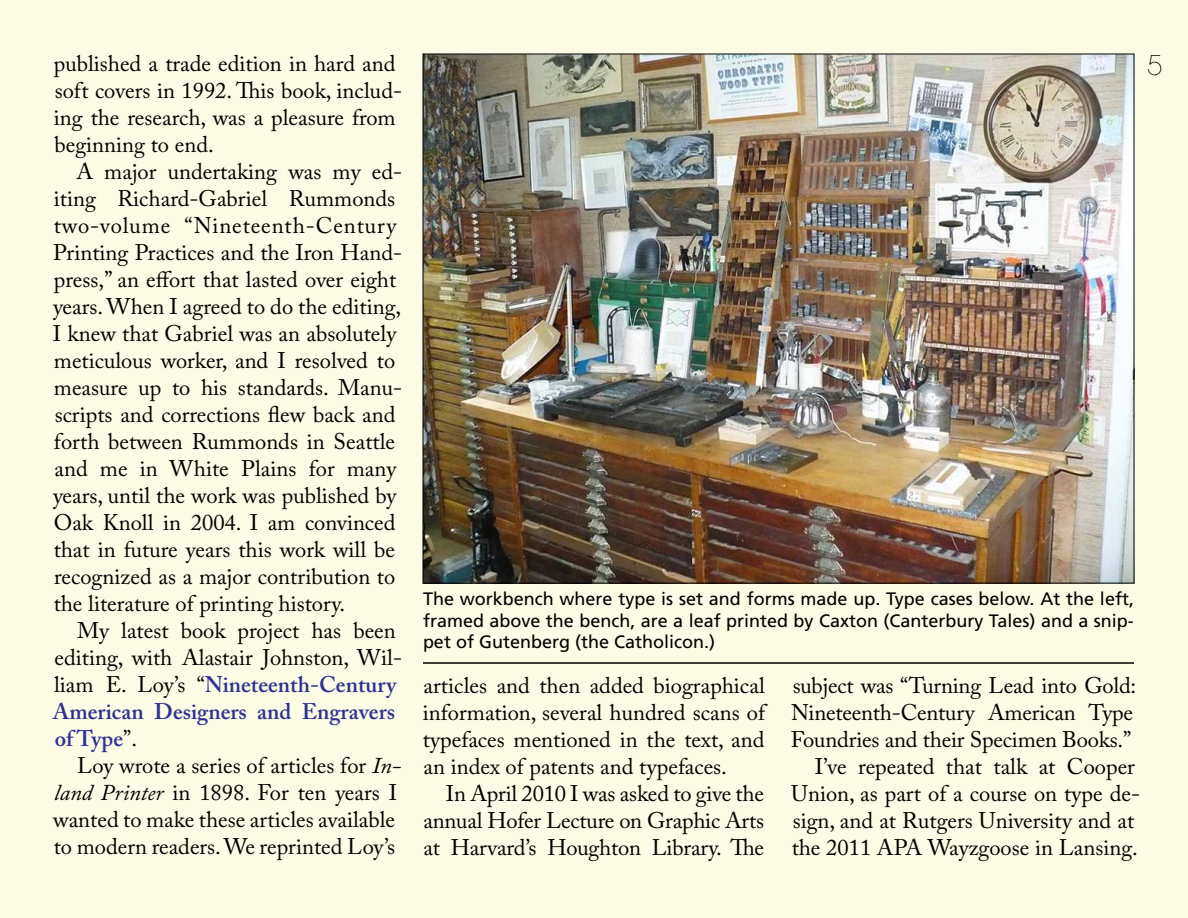
<style>
.page{position:relative;width:1188px;height:918px;background:#fcfbe6}
.page>*{position:absolute;margin:0;border:0;box-sizing:border-box;transform-origin:0 0}
.t1{font:200 27px "Avant Garde";color:#000}
.t2{font:22.5px/27px "Adobe Caslon Pro";color:#000}
.t3{font:18px/21.6px "Frutiger";color:#000;text-align:justify}
.s1{font-weight:600;color:#2e3192}
.s2{font-style:italic}
</style>
<div class="page">
<img style="left:425px;top:56px;width:707px;height:526px">
<hr style="left:423px;top:662px;width:711px;height:2px;background:#000">
<p class="t2" style="left:54px;top:49px;width:343px">published a trade edition in hard and</p>
<p class="t1" style="left:1148px;top:49px;width:16px">5</p>
<p class="t2" style="left:54px;top:76px;width:350px">soft covers in 1992. This book, includ&shy;ing the research, was a pleasure from beginning to end.</p>
<p class="t2" style="left:53px;top:157px;width:351px;text-indent:23px">A major undertaking was my ed&shy;iting Richard-Gabriel Rummonds two-volume “Nineteenth-Century Printing Practices and the Iron Hand&shy;press,” an effort that lasted over eight years. When I agreed to do the editing, I knew that Gabriel was an absolutely meticulous worker, and I resolved to measure up to his standards. Manu&shy;scripts and corrections flew back and forth between Rummonds in Seattle and me in White Plains for many years, until the work was published by Oak Knoll in 2004. I am convinced that in future years this work will be recognized as a major contribution to the literature of printing history.</p>
<p class="t2" style="left:53px;top:616px;width:351px;text-indent:25px">My latest book project has been editing, with Alastair Johnston, Wil&shy;liam E. Loy’s “<span class="s1">Nineteenth-Century<br>American Designers and Engravers of Type</span>”.</p>
<p class="t2" style="left:53px;top:751px;width:349px;text-indent:24px">Loy wrote a series of articles for <span class="s2">In&shy;land Printer</span> in 1898. For ten years I wanted to make these articles available to modern readers. We reprinted Loy’s</p>
<p class="t3" style="left:423px;top:588px;width:713px">The workbench where type is set and forms made up. Type cases below. At the left, framed above the bench, are a leaf printed by Caxton (Canterbury Tales) and a snip&shy;pet of Gutenberg (the Catholicon.)</p>
<p class="t2" style="left:793px;top:672px;width:345px">subject was “Turning Lead into Gold:</p>
<p class="t2" style="left:791px;top:699px;width:343px">Nineteenth-Century American Type</p>
<p class="t2" style="left:791px;top:726px;width:342px">Foundries and their Specimen Books.”</p>
<p class="t2" style="left:815px;top:753px;width:321px">I’ve repeated that talk at Cooper</p>
<p class="t2" style="left:791px;top:780px;width:350px">Union, as part of a course on type de-</p>
<p class="t2" style="left:793px;top:807px;width:343px">sign, and at Rutgers University and at</p>
<p class="t2" style="left:792px;top:834px;width:348px">the 2011 APA Wayzgoose in Lansing.</p>
<p class="t2" style="left:423px;top:672px;width:344px;text-align:justify">articles and then added biographical information, several hundred scans of typefaces mentioned in the text, and an index of patents and typefaces.</p>
<p class="t2" style="left:423px;top:780px;width:342px;text-align:justify;text-indent:23px">In April 2010 I was asked to give the annual Hofer Lecture on Graphic Arts at Harvard’s Houghton Library. The</p>
</div>
